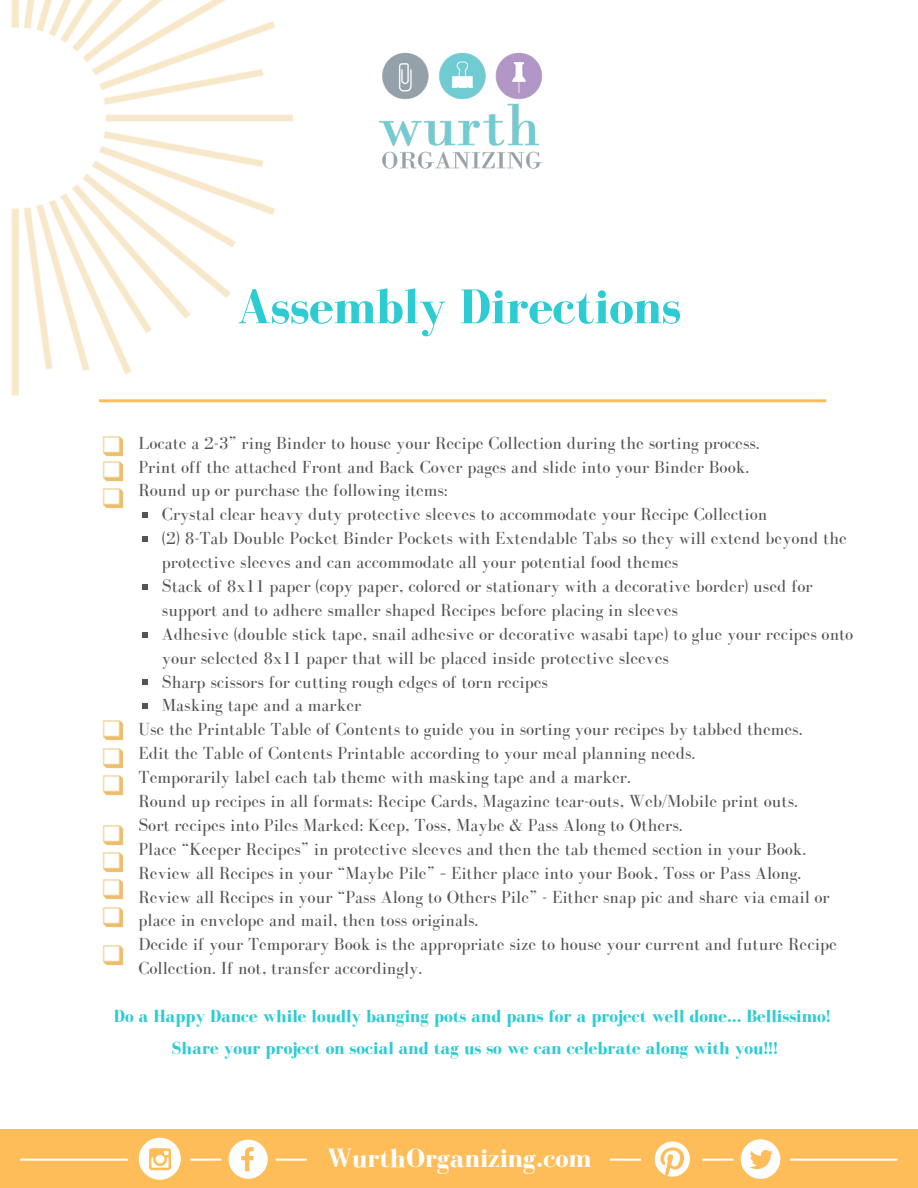
<style>
.page{position:relative;width:918px;height:1188px;background:#fff}
.page>*{position:absolute;margin:0;border:0;box-sizing:border-box;transform-origin:0 0}
.t1{font:700 49.95px "Bodoni FLF";color:#2dccd3}
.t2{font:700 27px "Bodoni FLF";color:#fff}
.t3{font:18px/23.9px "Bodoni FLF";color:#545454}
.t4{font:700 18px/31.8px "Bodoni FLF";color:#2dccd3;text-align:center}
</style>
<div class="page">
<img style="left:11px;top:0;width:282px;height:396px">
<img style="left:379px;top:52px;width:164px;height:117px">
<svg style="left:99px;top:399px;width:727px;height:3px"></svg>
<div style="left:0;top:1130px;width:918px;height:58px;background:#ffbd59"></div>
<svg style="left:655px;top:1142px;width:35px;height:35px"></svg>
<div style="left:741px;top:1139px;width:39px;height:40px;background:#fff;border-radius:50%"></div>
<svg style="left:750px;top:1150px;width:23px;height:19px"></svg>
<svg style="left:229px;top:1140px;width:39px;height:39px"></svg>
<div style="left:139px;top:1138px;width:42px;height:42px;background:#fff;border-radius:50%"></div>
<svg style="left:149px;top:1148px;width:22px;height:22px"></svg>
<svg style="left:20px;top:1159px;width:108px;height:2px"></svg>
<svg style="left:790px;top:1159px;width:108px;height:2px"></svg>
<svg style="left:190px;top:1159px;width:31px;height:2px"></svg>
<svg style="left:276px;top:1159px;width:31px;height:2px"></svg>
<svg style="left:610px;top:1159px;width:31px;height:2px"></svg>
<svg style="left:702px;top:1159px;width:32px;height:2px"></svg>
<svg style="left:142px;top:512px;width:6px;height:6px"></svg>
<svg style="left:142px;top:536px;width:6px;height:6px"></svg>
<svg style="left:142px;top:584px;width:6px;height:5px"></svg>
<svg style="left:142px;top:632px;width:6px;height:5px"></svg>
<svg style="left:142px;top:680px;width:6px;height:5px"></svg>
<svg style="left:142px;top:704px;width:6px;height:5px"></svg>
<img style="left:102px;top:436px;width:22px;height:73px">
<img style="left:102px;top:720px;width:22px;height:76px">
<img style="left:102px;top:825px;width:22px;height:103px">
<img style="left:102px;top:945px;width:22px;height:21px">
<h1 class="t1" style="left:237px;top:280px;width:446px">Assembly Directions</h1>
<p class="t3" style="left:139px;top:431px;width:623px">Locate a 2-3” ring Binder to house your Recipe Collection during the sorting process.<br>Print off the attached Front and Back Cover pages and slide into your Binder Book.<br>Round up or purchase the following items:</p>
<p class="t3" style="left:162px;top:502px;width:693px">Crystal clear heavy duty protective sleeves to accommodate your Recipe Collection<br>(2) 8-Tab Double Pocket Binder Pockets with Extendable Tabs so they will extend beyond the protective sleeves and can accommodate all your potential food themes<br>Stack of 8x11 paper (copy paper, colored or stationary with a decorative border) used for support and to adhere smaller shaped Recipes before placing in sleeves<br>Adhesive (double stick tape, snail adhesive or decorative wasabi tape) to glue your recipes onto your selected 8x11 paper that will be placed inside protective sleeves<br>Sharp scissors for cutting rough edges of torn recipes<br>Masking tape and a marker</p>
<p class="t3" style="left:139px;top:717px;width:700px">Use the Printable Table of Contents to guide you in sorting your recipes by tabbed themes.<br>Edit the Table of Contents Printable according to your meal planning needs.<br>Temporarily label each tab theme with masking tape and a marker.<br>Round up recipes in all formats: Recipe Cards, Magazine tear-outs, Web/Mobile print outs.<br>Sort recipes into Piles Marked: Keep, Toss, Maybe &amp; Pass Along to Others.<br>Place “Keeper Recipes” in protective sleeves and then the tab themed section in your Book.<br>Review all Recipes in your “Maybe Pile” – Either place into your Book, Toss or Pass Along.<br>Review all Recipes in your “Pass Along to Others Pile” - Either snap pic and share via email or place in envelope and mail, then toss originals.<br>Decide if your Temporary Book is the appropriate size to house your current and future Recipe Collection. If not, transfer accordingly.</p>
<p class="t4" style="left:114px;top:1000px;width:718px">Do a Happy Dance while loudly banging pots and pans for a project well done... Bellissimo!<br>Share your project on social and tag us so we can celebrate along with you!!!</p>
<h2 class="t2" style="left:327px;top:1143px;width:266px">WurthOrganizing.com</h2>
</div>
